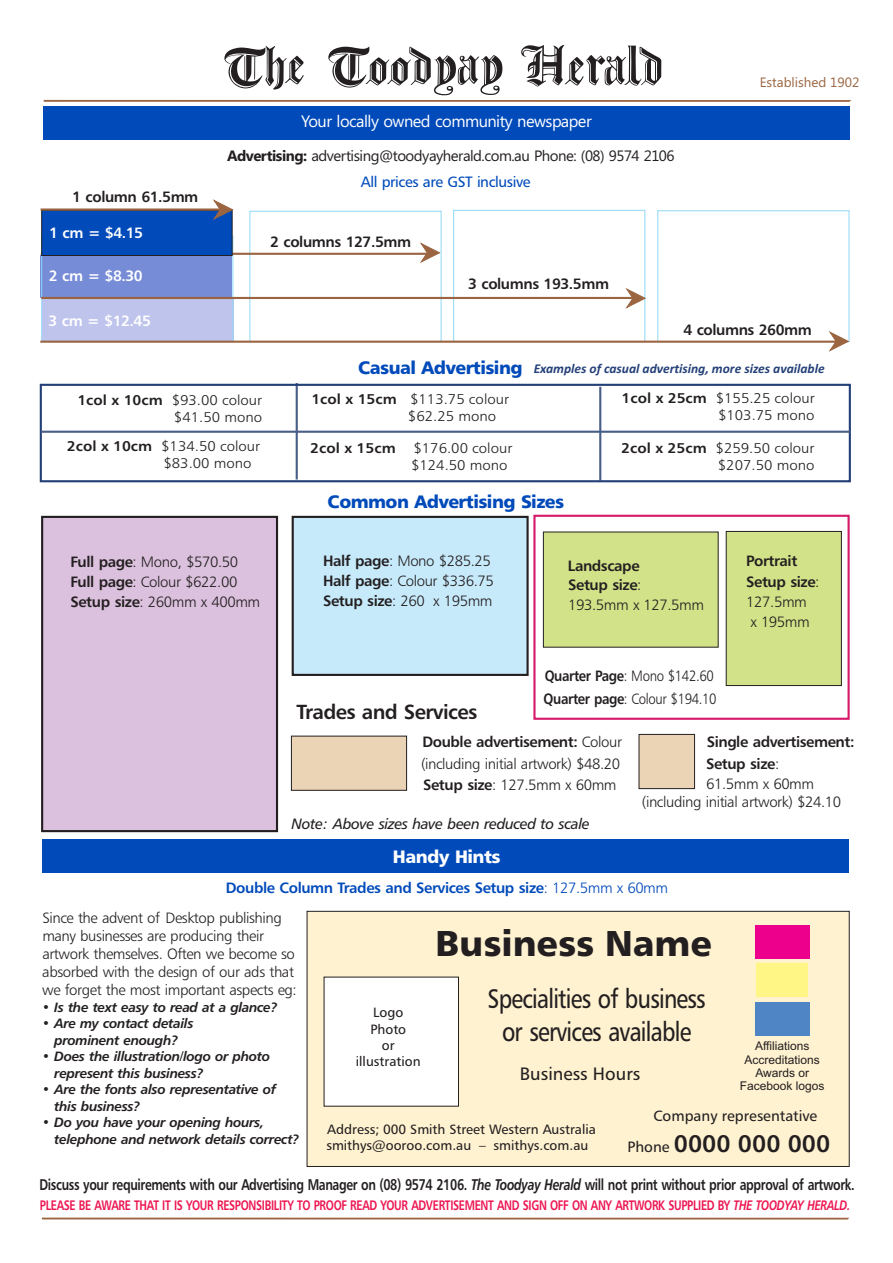
<style>
.page{position:relative;width:893px;height:1263px;background:#fff}
.page>*{position:absolute;margin:0;border:0;box-sizing:border-box;transform-origin:0 0}
.t1{font:36px "Humanist 777 BT Black B";color:#231f20}
.t2{font:27px/32.5px "Humanist 777 BT Roman B";letter-spacing:-.035em;color:#231f20;text-align:center;scale:.84 1}
.t3{font:24px "Humanist 777 BT Bold B";color:#231f20}
.t4{font:20.4px "Humanist 777 BT Bold B";letter-spacing:-.03em;color:#231f20}
.t5{font:18px "Humanist 777 BT Black B";letter-spacing:-.03em;color:#004aba}
.t6{font:18px "Humanist 777 BT Roman B";color:#231f20}
.t7{font:18px "Humanist 777 BT Black B";letter-spacing:-.03em;color:#fff}
.t8{font:16.5px "Segoe UI";letter-spacing:-.035em;color:#fff}
.t9{font:15.6px "Humanist 777 BT Bold B";letter-spacing:-.03em;color:#231f20;scale:.78 1}
.t10{font:15px/20px "Humanist 777 BT Light B";letter-spacing:-.03em;color:#231f20}
.t11{font:15px "Humanist 777 BT Bold B";letter-spacing:-.03em;color:#231f20}
.t12{font:15px "Segoe UI";letter-spacing:-.035em;color:#231f20}
.t13{font:15px "Humanist 777 BT Bold B";letter-spacing:-.03em;color:#004aba}
.t14{font:15px/23.1px "Humanist 777 BT Light B";letter-spacing:-.03em;color:#231f20;scale:.88 1}
.t15{font:15px "Humanist 777 BT Italic B";letter-spacing:-.03em;color:#231f20}
.t16{font:15px "Humanist 777 BT Bold B";letter-spacing:-.03em;color:#fff}
.t17{font:15px "Humanist 777 BT Roman B";letter-spacing:-.03em;color:#004aba}
.t18{font:15px "Humanist 777 BT Roman B";color:#231f20}
.t19{font:14.1px/17px "Humanist 777 BT Light B";color:#231f20;text-align:right;scale:1.06 1}
.t20{font:14.1px "Humanist 777 BT Bold B";color:#231f20;scale:1.06 1}
.t21{font:13.8px "Humanist 777 BT Bold B";letter-spacing:-.03em;color:#ed1651;scale:.79 1}
.t22{font:13.5px/16.5px "Humanist 777 BT Bold Italic B";letter-spacing:-.03em;color:#231f20}
.t23{font:13.5px/16.4px "Humanist 777 BT Roman B";color:#231f20}
.t24{font:italic 700 13.5px "Calibri";color:#244078}
.t25{font:13.5px "Segoe UI";color:#9b6541}
.t26{font:12px/13.4px "Arial";color:#231f20;text-align:center}
.s1{font-weight:700}
.s2{font-family:"Humanist 777 BT Bold B"}
.s3{font-family:"Humanist 777 BT Light B"}
.s4{font-family:"Humanist 777 BT Bold Italic B"}
.s5{font-family:"Humanist 777 BT Roman B";font-size:15px}
</style>
<div class="page">
<div style="left:42px;top:840px;width:807px;height:33px;background:#004aba"></div>
<div style="left:41px;top:255px;width:191px;height:43px;background:#778cd7"></div>
<div style="left:43px;top:299px;width:191px;height:43px;background:#bfc4ec"></div>
<div style="left:43px;top:106px;width:807px;height:33px;background:#004aba"></div>
<svg style="left:44px;top:45px;width:807px;height:57px"></svg>
<div style="left:249px;top:211px;width:192px;height:131px;border:1px solid #8ed8f8"></div>
<div style="left:41px;top:236px;width:192px;height:106px;border:1px solid #8ed8f8"></div>
<div style="left:453px;top:210px;width:192px;height:132px;border:1px solid #8ed8f8"></div>
<div style="left:657px;top:210px;width:192px;height:132px;border:1px solid #8ed8f8"></div>
<hr style="left:41px;top:253px;width:395px;height:2px;background:#9b6541">
<hr style="left:41px;top:297px;width:599px;height:2px;background:#9b6541">
<hr style="left:40px;top:341px;width:797px;height:2px;background:#9b6541">
<svg style="left:419px;top:241px;width:22px;height:23px"></svg>
<svg style="left:624px;top:287px;width:22px;height:23px"></svg>
<svg style="left:828px;top:330px;width:21px;height:22px"></svg>
<div style="left:41px;top:515px;width:238px;height:318px;background:#dbc1dd"></div>
<div style="left:291px;top:515px;width:238px;height:161px;background:#c7eafb"></div>
<div style="left:725px;top:531px;width:117px;height:155px;background:#d2e288"></div>
<div style="left:542px;top:531px;width:177px;height:117px;background:#d2e288"></div>
<svg style="left:638px;top:733px;width:57px;height:56px;background:#dec8ae"></svg>
<svg style="left:291px;top:735px;width:116px;height:56px;background:#e1caaf"></svg>
<div style="left:306px;top:910px;width:544px;height:257px;background:#fff2d1"></div>
<svg style="left:323px;top:976px;width:136px;height:131px"></svg>
<svg style="left:42px;top:1217px;width:807px;height:2px;background:#bc9880"></svg>
<hr style="left:296px;top:383px;width:2px;height:96px;background:#485e88">
<hr style="left:599px;top:387px;width:2px;height:93px;background:#485e88">
<div style="left:40px;top:384px;width:811px;height:98px;border:2px solid #244078"></div>
<hr style="left:41px;top:431px;width:809px;height:2px;background:#485e88">
<svg style="left:41px;top:199px;width:193px;height:57px"></svg>
<div style="left:755px;top:962px;width:53px;height:35px;background:#fff685"></div>
<div style="left:755px;top:925px;width:54px;height:33px;background:#ec008c"></div>
<div style="left:755px;top:1002px;width:54px;height:33px;background:#4f85c5"></div>
<div style="left:533px;top:515px;width:317px;height:205px;border:2px solid #d61969"></div>
<p class="t11" style="left:72px;top:191px;width:128px">1 column 61.5mm</p>
<p class="t16" style="left:49px;top:226px;width:95px">1 cm = $4.15</p>
<p class="t16" style="left:49px;top:269px;width:95px">2 cm = $8.30</p>
<p class="t16" style="left:49px;top:315px;width:104px">3 cm = $12.45</p>
<p class="t8" style="left:301px;top:115px;width:292px">Your locally owned community newspaper</p>
<p class="t12" style="left:227px;top:150px;width:449px"><span class="s1">Advertising:</span> advertising@toodyayherald.com.au Phone: (08) 9574 2106</p>
<p class="t17" style="left:361px;top:176px;width:171px">All prices are GST inclusive</p>
<p class="t25" style="left:760px;top:77px;width:101px">Established 1902</p>
<p class="t11" style="left:270px;top:236px;width:142px">2 columns 127.5mm</p>
<p class="t11" style="left:468px;top:278px;width:142px">3 columns 193.5mm</p>
<p class="t11" style="left:683px;top:324px;width:130px">4 columns 260mm</p>
<p class="t5" style="left:358px;top:360px;width:166px">Casual Advertising</p>
<p class="t24" style="left:534px;top:363px;width:292px">Examples of casual advertising, more sizes available</p>
<p class="t19" style="left:77px;top:393px;width:176px"><span class="s2">1col x 10cm</span> $93.00 colour $41.50 mono</p>
<p class="t19" style="left:163px;top:439px;width:93px;text-align:left;text-indent:-97px"><span class="s2">2col x 10cm</span> $134.50 colour $83.00 mono</p>
<p class="t19" style="left:408px;top:392px;width:97px;text-align:left;text-indent:-97px"><span class="s2">1col x 15cm</span> $113.75 colour $62.25 mono</p>
<p class="t19" style="left:621px;top:391px;width:184px"><span class="s2">1col x 25cm</span> $155.25 colour $103.75 mono</p>
<p class="t20" style="left:310px;top:443px;width:82px">2col x 15cm</p>
<p class="t19" style="left:411px;top:441px;width:97px;text-align:left">$176.00 colour $124.50 mono</p>
<p class="t19" style="left:621px;top:441px;width:184px"><span class="s2">2col x 25cm</span> $259.50 colour $207.50 mono</p>
<p class="t5" style="left:328px;top:495px;width:238px">Common Advertising Sizes</p>
<p class="t10" style="left:71px;top:553px;width:191px"><span class="s2">Full page</span>: Mono, $570.50<br><span class="s2">Full page</span>: Colour $622.00<br><span class="s2">Setup size</span>: 260mm x 400mm</p>
<p class="t10" style="left:323px;top:553px;width:172px"><span class="s2">Half page</span>: Mono $285.25<br><span class="s2">Half page</span>: Colour $336.75<br><span class="s2">Setup size</span>: 260 x 195mm</p>
<h3 class="t4" style="left:297px;top:704px;width:182px">Trades and Services</h3>
<p class="t11" style="left:568px;top:560px;width:73px">Landscape</p>
<p class="t11" style="left:568px;top:578px;width:75px">Setup size<span class="s3">:</span></p>
<p class="t10" style="left:568px;top:596px;width:137px">193.5mm x 127.5mm</p>
<p class="t14" style="left:544px;top:665px;width:198px"><span class="s2">Quarter Page</span>: Mono $142.60<br><span class="s2">Quarter page</span>: Colour $194.10</p>
<p class="t11" style="left:746px;top:555px;width:53px">Portrait</p>
<p class="t11" style="left:746px;top:576px;width:75px">Setup size<span class="s3">:</span></p>
<p class="t10" style="left:746px;top:593px;width:65px">127.5mm x 195mm</p>
<p class="t11" style="left:422px;top:736px;width:201px">Double advertisement: <span class="s3">Colour</span></p>
<p class="t10" style="left:421px;top:754px;width:201px;line-height:21.6px">(including initial artwork) $48.20<br><span class="s2">Setup size</span>: 127.5mm x 60mm</p>
<p class="t15" style="left:291px;top:818px;width:300px">Note: Above sizes have been reduced to scale</p>
<p class="t7" style="left:393px;top:849px;width:109px">Handy Hints</p>
<p class="t11" style="left:707px;top:736px;width:149px">Single advertisement:</p>
<p class="t11" style="left:706px;top:757px;width:75px">Setup size<span class="s3">:</span></p>
<p class="t10" style="left:706px;top:775px;width:110px">61.5mm x 60mm</p>
<p class="t10" style="left:642px;top:793px;width:201px">(including initial artwork) $24.10</p>
<p class="t13" style="left:226px;top:882px;width:444px">Double Column Trades and Services Setup size<span class="s3">: 127.5mm x 60mm</span></p>
<p class="t10" style="left:42px;top:910px;width:256px;line-height:18px">Since the advent of Desktop publishing many businesses are producing their artwork themselves. Often we become so absorbed with the design of our ads that we forget the most important aspects eg:</p>
<p class="t22" style="left:42px;top:1000px;width:237px">• Is the text easy to read at a glance?</p>
<p class="t22" style="left:42px;top:1016px;width:153px;text-align:center">• Are my contact details prominent enough?</p>
<p class="t22" style="left:54px;top:1049px;width:217px;text-indent:-12px">• Does the illustration/logo or photo represent this business?</p>
<p class="t22" style="left:54px;top:1082px;width:223px;text-indent:-12px">• Are the fonts also representative of this business?</p>
<p class="t22" style="left:54px;top:1115px;width:247px;text-indent:-12px">• Do you have your opening hours, telephone and network details correct?</p>
<p class="t9" style="left:40px;top:1178px;width:1047px">Discuss your requirements with our Advertising Manager on (08) 9574 2106. <span class="s4">The Toodyay Herald</span> will not print without prior approval of artwork.</p>
<p class="t21" style="left:40px;top:1200px;width:1027px">PLEASE BE AWARE THAT IT IS YOUR RESPONSIBILITY TO PROOF READ YOUR ADVERTISEMENT AND SIGN OFF ON ANY ARTWORK SUPPLIED BY <span class="s4">THE TOODYAY HERALD.</span></p>
<h1 class="t1" style="left:436px;top:928px;width:278px">Business Name</h1>
<h2 class="t2" style="left:488px;top:985px;width:261px">Specialities of business or services available</h2>
<p class="t6" style="left:520px;top:1067px;width:122px">Business Hours</p>
<p class="t18" style="left:653px;top:1110px;width:165px">Company representative</p>
<h3 class="t3" style="left:627px;top:1134px;width:204px"><span class="s5">Phone</span> 0000 000 000</h3>
<p class="t23" style="left:356px;top:1006px;width:66px;text-align:center">Logo<br>Photo<br>or illustration</p>
<p class="t26" style="left:740px;top:1040px;width:86px">Affiliations<br>Accreditations<br>Awards or<br>Facebook logos</p>
<p class="t23" style="left:326px;top:1123px;width:271px;line-height:15.6px">Address; 000 Smith Street Western Australia smithys@ooroo.com.au – smithys.com.au</p>
</div>
